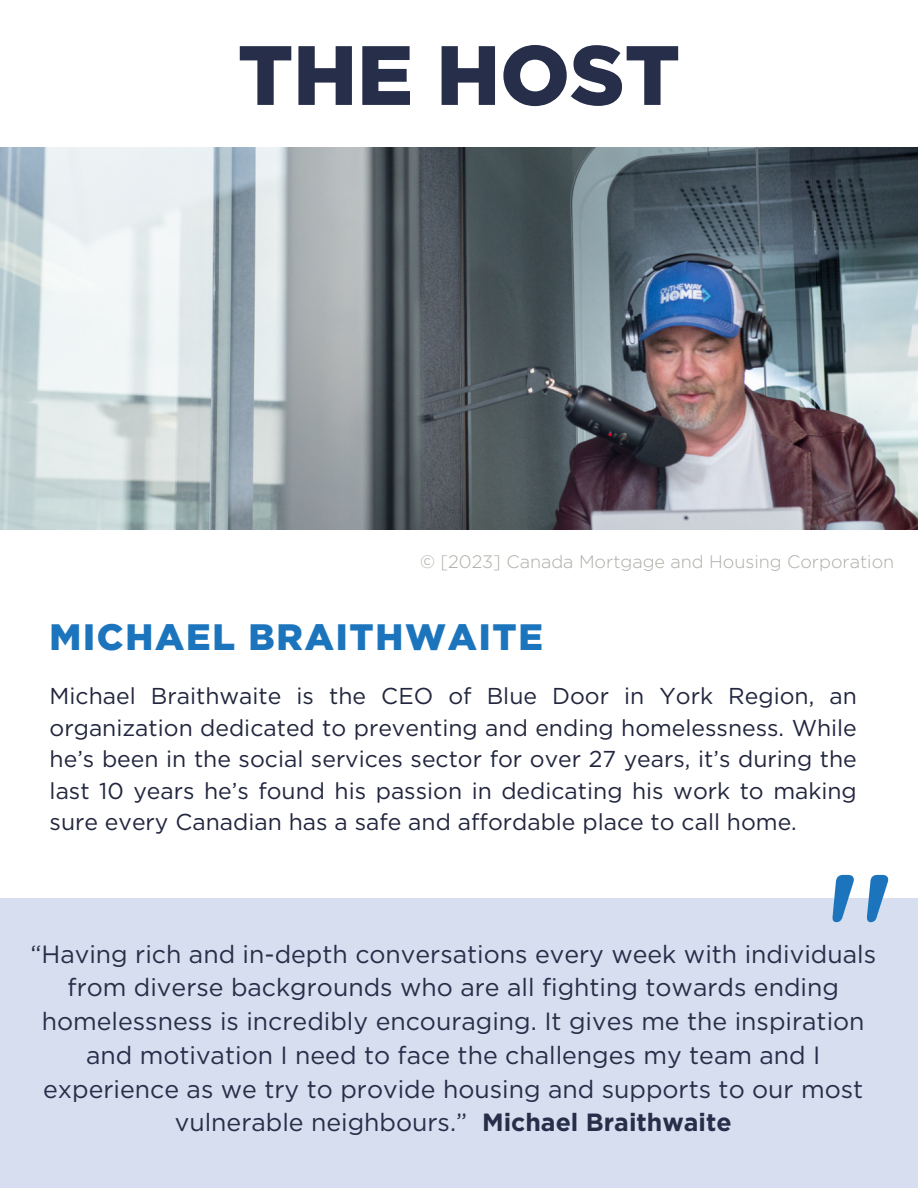
<style>
.page{position:relative;width:918px;height:1188px;background:#fff}
.page>*{position:absolute;margin:0;border:0;box-sizing:border-box;transform-origin:0 0}
.t1{font:500 165.9px "Quicksand";color:#1c75bc}
.t2{font:900 84px "Gotham";color:#262e49}
.t3{font:900 36.75px "Gotham";letter-spacing:.045em;color:#1c75bc}
.t4{font:24.9px/33.8px "Gotham";color:#262e49;text-align:center}
.t5{font:22.95px/31.5px "Gotham";color:#22263e;text-align:justify}
.t6{font:300 18px "Gotham";color:#abafa6}
.s1{font-weight:700}
</style>
<div class="page">
<img style="left:0;top:148px;width:918px;height:381px">
<div style="left:0;top:899px;width:918px;height:289px;background:#d6deef"></div>
<p class="t2" style="left:238px;top:38px;width:444px">THE HOST</p>
<p class="t6" style="left:420px;top:554px;width:476px">© [2023] Canada Mortgage and Housing Corporation</p>
<p class="t3" style="left:50px;top:621px;width:495px">MICHAEL BRAITHWAITE</p>
<p class="t5" style="left:50px;top:680px;width:809px">Michael Braithwaite is the CEO of Blue Door in York Region, an organization dedicated to preventing and ending homelessness. While he’s been in the social services sector for over 27 years, it’s during the last 10 years he’s found his passion in dedicating his work to making sure every Canadian has a safe and affordable place to call home.</p>
<p class="t1" style="left:826px;top:825px;width:70px">"</p>
<p class="t4" style="left:30px;top:937px;width:847px">“Having rich and in-depth conversations every week with individuals from diverse backgrounds who are all fighting towards ending homelessness is incredibly encouraging. It gives me the inspiration and motivation I need to face the challenges my team and I experience as we try to provide housing and supports to our most vulnerable neighbours.” <span class="s1">Michael Braithwaite</span></p>
</div>
